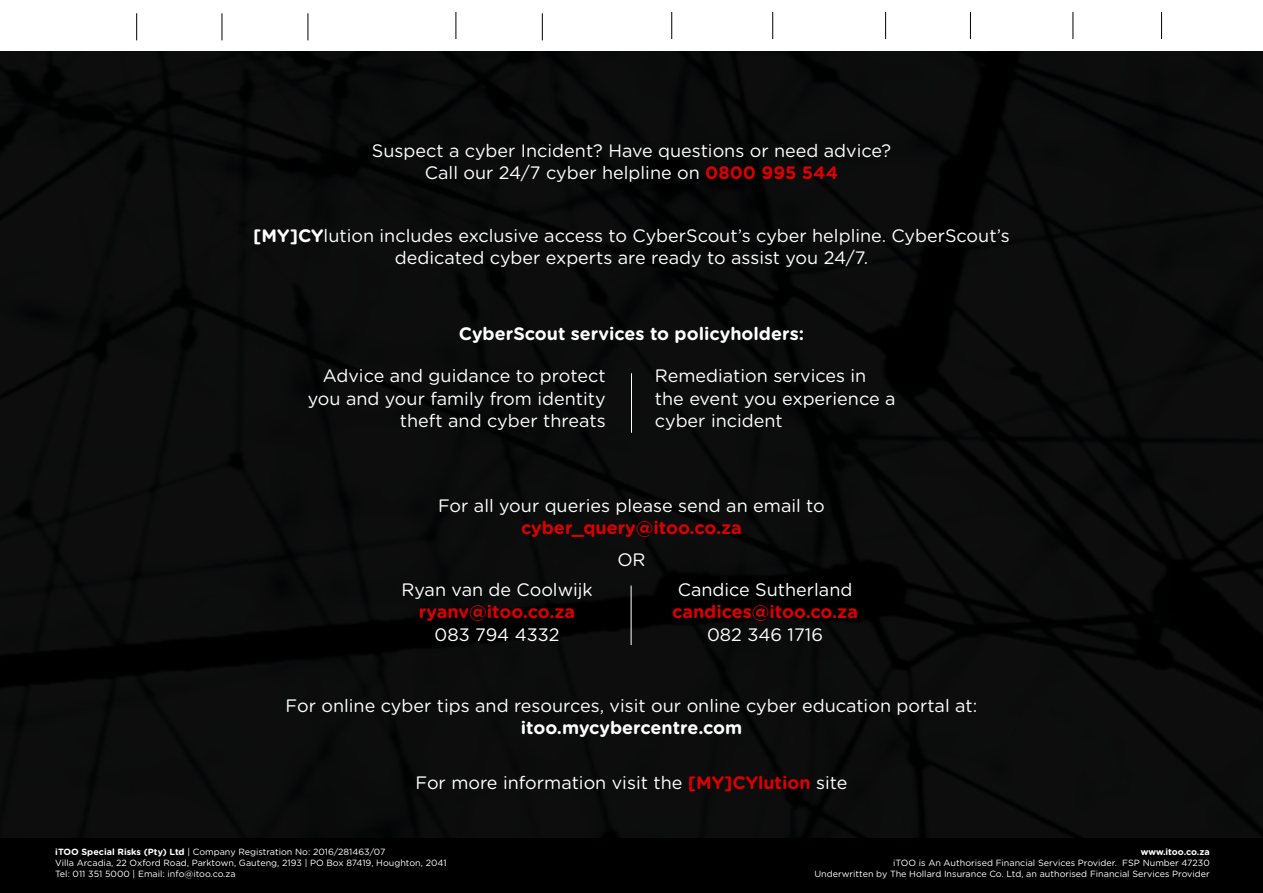
<style>
.page{position:relative;width:1263px;height:893px;background:#fff}
.page>*{position:absolute;margin:0;border:0;box-sizing:border-box;transform-origin:0 0}
.t1{font:18px/22.5px "Gotham Rounded";color:#fff;text-align:center}
.t2{font:700 18px "Gotham Rounded";color:#da0000}
.t3{font:700 18px "Gotham Rounded";color:#fff}
.t4{font:9px/10.8px "Gotham Rounded";color:#fff}
.t5{font:700 9px "Gotham Rounded";letter-spacing:-.01em;color:#fff}
.s1{font-weight:700;color:#da0000}
.s2{font-weight:700}
</style>
<div class="page">
<div style="left:0;top:51px;width:1263px;height:842px;background:#0c0c0d"></div>
<hr style="left:631px;top:373px;width:1px;height:60px;background:#fff">
<hr style="left:631px;top:585px;width:1px;height:60px;background:#fff">
<div style="left:0;top:839px;width:1263px;height:54px;background:#000"></div>
<svg style="left:136px;top:13px;width:1px;height:27px"></svg>
<svg style="left:222px;top:13px;width:1px;height:27px"></svg>
<svg style="left:308px;top:13px;width:1px;height:27px"></svg>
<svg style="left:542px;top:13px;width:1px;height:27px"></svg>
<svg style="left:456px;top:12px;width:1px;height:27px"></svg>
<svg style="left:671px;top:12px;width:1px;height:27px"></svg>
<svg style="left:772px;top:12px;width:1px;height:27px"></svg>
<svg style="left:885px;top:12px;width:1px;height:27px"></svg>
<svg style="left:970px;top:12px;width:1px;height:27px"></svg>
<svg style="left:1161px;top:12px;width:1px;height:27px"></svg>
<svg style="left:1073px;top:12px;width:1px;height:27px"></svg>
<p class="t1" style="left:372px;top:139px;width:521px">Suspect a cyber Incident? Have questions or need advice?<br>Call our 24/7 cyber helpline on <span class="s1">0800 995 544</span></p>
<p class="t1" style="left:253px;top:223px;width:758px"><span class="s2">[MY]CY</span>lution includes exclusive access to CyberScout’s cyber helpline. CyberScout’s dedicated cyber experts are ready to assist you 24/7.</p>
<p class="t3" style="left:459px;top:321px;width:347px">CyberScout services to policyholders:</p>
<p class="t1" style="left:308px;top:364px;width:299px;text-align:right">Advice and guidance to protect you and your family from identity theft and cyber threats</p>
<p class="t1" style="left:655px;top:364px;width:242px;text-align:left">Remediation services in the event you experience a cyber incident</p>
<p class="t1" style="left:438px;top:493px;width:388px">For all your queries please send an email to</p>
<p class="t2" style="left:521px;top:515px;width:222px">cyber_query@itoo.co.za</p>
<p class="t1" style="left:617px;top:548px;width:30px">OR</p>
<p class="t1" style="left:401px;top:577px;width:193px">Ryan van de Coolwijk</p>
<p class="t2" style="left:419px;top:599px;width:158px">ryanv@itoo.co.za</p>
<p class="t1" style="left:435px;top:622px;width:127px">083 794 4332</p>
<p class="t1" style="left:678px;top:577px;width:176px">Candice Sutherland</p>
<p class="t2" style="left:672px;top:599px;width:187px">candices@itoo.co.za</p>
<p class="t1" style="left:707px;top:622px;width:117px">082 346 1716</p>
<p class="t1" style="left:286px;top:693px;width:693px">For online cyber tips and resources, visit our online cyber education portal at:</p>
<p class="t3" style="left:521px;top:715px;width:223px">itoo.mycybercentre.com</p>
<p class="t1" style="left:415px;top:770px;width:433px">For more information visit the <span class="s1">[MY]CYlution</span> site</p>
<p class="t4" style="left:55px;top:846px;width:393px"><span class="s2">iTOO Special Risks (Pty) Ltd</span> | Company Registration No: 2016/281463/07<br>Villa Arcadia, 22 Oxford Road, Parktown, Gauteng, 2193 | PO Box 87419, Houghton, 2041<br>Tel: 011 351 5000 | Email: info@itoo.co.za</p>
<p class="t5" style="left:1141px;top:845px;width:70px">www.itoo.co.za</p>
<p class="t4" style="left:814px;top:857px;width:397px;text-align:right">iTOO is An Authorised Financial Services Provider. FSP Number 47230<br>Underwritten by The Hollard Insurance Co. Ltd, an authorised Financial Services Provider</p>
</div>
